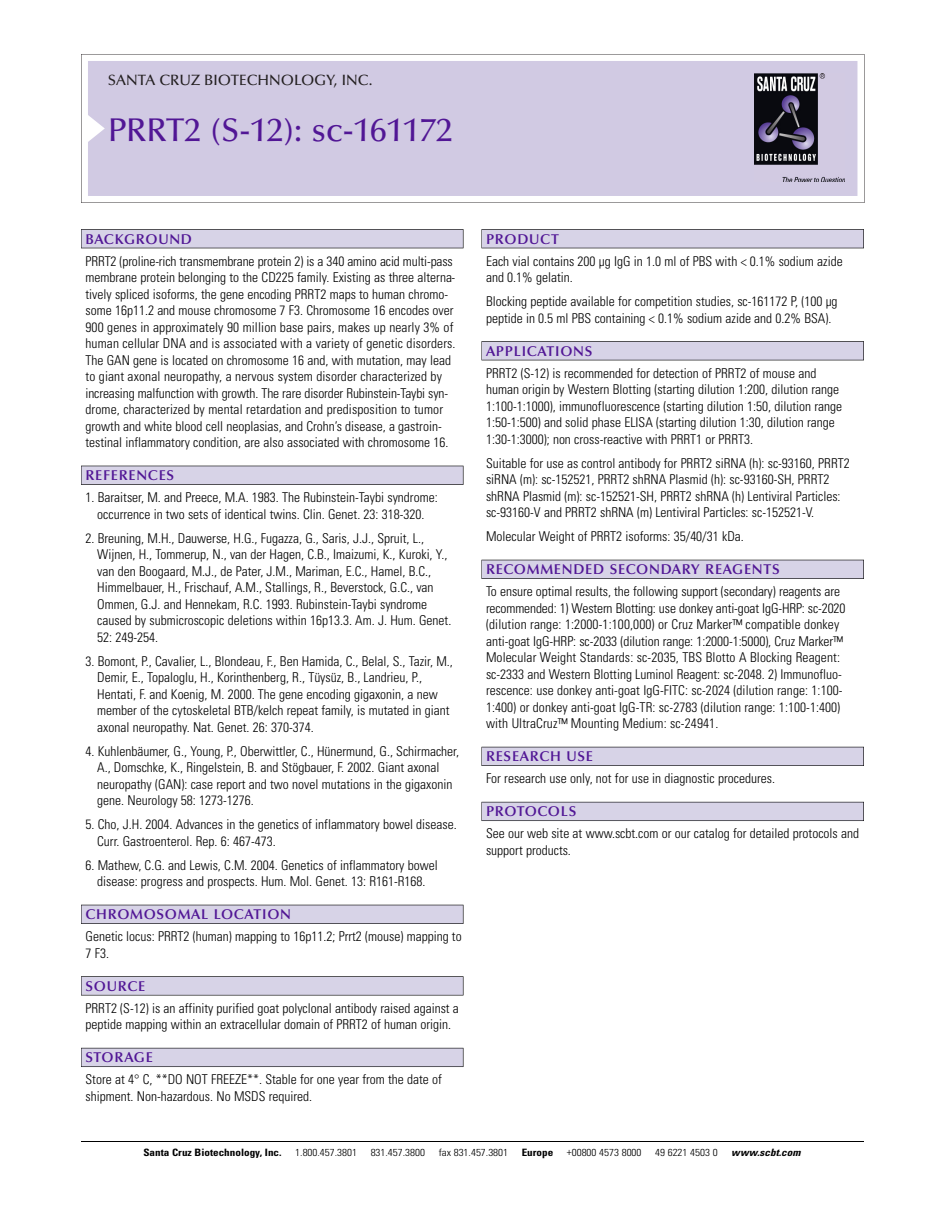
<style>
.page{position:relative;width:945px;height:1215px;background:#fff}
.page>*{position:absolute;margin:0;border:0;box-sizing:border-box;transform-origin:0 0}
.t1{font:500 33px "Optima";color:#511695}
.t2{font:500 15px "Optima";color:#231f20}
.t3{font:600 14.25px "Optima";letter-spacing:.05em;color:#511695}
.t4{font:300 condensed 13.5px/16.5px "Univers";color:#000}
.t5{font:300 condensed 10.2px "Univers";color:#000;scale:1.1 1}
.t6{font:700 condensed 10.2px "Univers";color:#000;scale:1.1 1}
.t7{font:italic 700 condensed 10.2px "Univers";letter-spacing:.005em;color:#000;scale:1.1 1}
</style>
<div class="page">
<svg style="left:81px;top:54px;width:783px;height:149px"></svg>
<div style="left:88px;top:61px;width:769px;height:135px;background:#d1cae3"></div>
<img style="left:755px;top:74px;width:90px;height:108px">
<div style="left:81px;top:229px;width:382px;height:19px;background:#525156"></div>
<div style="left:81px;top:230px;width:382px;height:18px;background:#d7d3e7"></div>
<div style="left:81px;top:466px;width:382px;height:19px;background:#515055"></div>
<div style="left:81px;top:466px;width:382px;height:18px;background:#d7d3e7"></div>
<div style="left:81px;top:905px;width:382px;height:19px;background:#525158"></div>
<div style="left:81px;top:905px;width:382px;height:18px;background:#d7d3e7"></div>
<div style="left:81px;top:976px;width:382px;height:19px;background:#575759"></div>
<div style="left:81px;top:977px;width:382px;height:18px;background:#d7d3e7"></div>
<div style="left:81px;top:1048px;width:382px;height:19px;background:#5b5a62"></div>
<div style="left:81px;top:1048px;width:382px;height:18px;background:#d7d3e7"></div>
<div style="left:482px;top:229px;width:382px;height:19px;background:#525156"></div>
<div style="left:482px;top:230px;width:381px;height:18px;background:#d7d3e7"></div>
<div style="left:482px;top:341px;width:382px;height:19px;background:#525155"></div>
<div style="left:482px;top:342px;width:381px;height:18px;background:#d7d3e7"></div>
<div style="left:482px;top:560px;width:382px;height:19px;background:#525158"></div>
<div style="left:482px;top:560px;width:381px;height:18px;background:#d7d3e7"></div>
<div style="left:482px;top:747px;width:382px;height:19px;background:#54535a"></div>
<div style="left:482px;top:747px;width:381px;height:18px;background:#d7d3e7"></div>
<div style="left:482px;top:802px;width:382px;height:19px;background:#5b5a62"></div>
<div style="left:482px;top:802px;width:381px;height:18px;background:#d7d3e7"></div>
<hr style="left:81px;top:1141px;width:783px;height:1px;background:#000">
<p class="t2" style="left:108px;top:74px;width:266px">SANTA CRUZ BIOTECHNOLOGY, INC.</p>
<h1 class="t1" style="left:108px;top:117px;width:346px">PRRT2 (S-12): sc-161172</h1>
<p class="t3" style="left:86px;top:233px;width:108px">BACKGROUND</p>
<p class="t4" style="left:86px;top:254px;width:372px">PRRT2 (proline-rich transmembrane protein 2) is a 340 amino acid multi-pass membrane protein belonging to the CD225 family. Existing as three alterna&shy;tively spliced isoforms, the gene encoding PRRT2 maps to human chromo&shy;some 16p11.2 and mouse chromosome 7 F3. Chromosome 16 encodes over 900 genes in approximately 90 million base pairs, makes up nearly 3% of human cellular DNA and is associated with a variety of genetic disorders.<br>The GAN gene is located on chromosome 16 and, with mutation, may lead to giant axonal neuropathy, a nervous system disorder characterized by increasing malfunction with growth. The rare disorder Rubinstein-Taybi syn&shy;drome, characterized by mental retardation and predisposition to tumor growth and white blood cell neoplasias, and Crohn’s disease, a gastroin&shy;testinal inflammatory condition, are also associated with chromosome 16.</p>
<p class="t3" style="left:86px;top:470px;width:90px">REFERENCES</p>
<p class="t4" style="left:86px;top:490px;width:354px;text-align:center">1. Baraitser, M. and Preece, M.A. 1983. The Rubinstein-Taybi syndrome: occurrence in two sets of identical twins. Clin. Genet. 23: 318-320.</p>
<p class="t4" style="left:97px;top:531px;width:356px;text-indent:-12px">2. Breuning, M.H., Dauwerse, H.G., Fugazza, G., Saris, J.J., Spruit, L., Wijnen, H., Tommerup, N., van der Hagen, C.B., Imaizumi, K., Kuroki, Y., van den Boogaard, M.J., de Pater, J.M., Mariman, E.C., Hamel, B.C., Himmelbauer, H., Frischauf, A.M., Stallings, R., Beverstock, G.C., van Ommen, G.J. and Hennekam, R.C. 1993. Rubinstein-Taybi syndrome caused by submicroscopic deletions within 16p13.3. Am. J. Hum. Genet.<br>52: 249-254.</p>
<p class="t4" style="left:97px;top:654px;width:357px;text-indent:-12px">3. Bomont, P., Cavalier, L., Blondeau, F., Ben Hamida, C., Belal, S., Tazir, M., Demir, E., Topaloglu, H., Korinthenberg, R., Tüysüz, B., Landrieu, P., Hentati, F. and Koenig, M. 2000. The gene encoding gigaxonin, a new member of the cytoskeletal BTB/kelch repeat family, is mutated in giant axonal neuropathy. Nat. Genet. 26: 370-374.</p>
<p class="t4" style="left:97px;top:744px;width:363px;text-indent:-12px">4. Kuhlenbäumer, G., Young, P., Oberwittler, C., Hünermund, G., Schirmacher, A., Domschke, K., Ringelstein, B. and Stögbauer, F. 2002. Giant axonal neuropathy (GAN): case report and two novel mutations in the gigaxonin gene. Neurology 58: 1273-1276.</p>
<p class="t4" style="left:97px;top:817px;width:361px;text-indent:-12px">5. Cho, J.H. 2004. Advances in the genetics of inflammatory bowel disease.<br>Curr. Gastroenterol. Rep. 6: 467-473.</p>
<p class="t4" style="left:86px;top:858px;width:354px;text-align:center">6. Mathew, C.G. and Lewis, C.M. 2004. Genetics of inflammatory bowel disease: progress and prospects. Hum. Mol. Genet. 13: R161-R168.</p>
<p class="t3" style="left:86px;top:909px;width:207px">CHROMOSOMAL LOCATION</p>
<p class="t4" style="left:86px;top:929px;width:378px">Genetic locus: PRRT2 (human) mapping to 16p11.2; Prrt2 (mouse) mapping to<br>7 F3.</p>
<p class="t3" style="left:86px;top:980px;width:61px">SOURCE</p>
<p class="t4" style="left:86px;top:1001px;width:375px">PRRT2 (S-12) is an affinity purified goat polyclonal antibody raised against a peptide mapping within an extracellular domain of PRRT2 of human origin.</p>
<p class="t3" style="left:86px;top:1052px;width:69px">STORAGE</p>
<p class="t4" style="left:86px;top:1072px;width:358px">Store at 4° C, **DO NOT FREEZE**. Stable for one year from the date of shipment. Non-hazardous. No MSDS required.</p>
<p class="t3" style="left:486px;top:233px;width:74px">PRODUCT</p>
<p class="t4" style="left:486px;top:254px;width:358px">Each vial contains 200 µg IgG in 1.0 ml of PBS with &lt; 0.1% sodium azide and 0.1% gelatin.</p>
<p class="t4" style="left:486px;top:294px;width:353px">Blocking peptide available for competition studies, sc-161172 P, (100 µg peptide in 0.5 ml PBS containing &lt; 0.1% sodium azide and 0.2% BSA).</p>
<p class="t3" style="left:486px;top:345px;width:108px">APPLICATIONS</p>
<p class="t4" style="left:486px;top:366px;width:358px">PRRT2 (S-12) is recommended for detection of PRRT2 of mouse and human origin by Western Blotting (starting dilution 1:200, dilution range 1:100-1:1000), immunofluorescence (starting dilution 1:50, dilution range 1:50-1:500) and solid phase ELISA (starting dilution 1:30, dilution range 1:30-1:3000); non cross-reactive with PRRT1 or PRRT3.</p>
<p class="t4" style="left:486px;top:456px;width:365px">Suitable for use as control antibody for PRRT2 siRNA (h): sc-93160, PRRT2 siRNA (m): sc-152521, PRRT2 shRNA Plasmid (h): sc-93160-SH, PRRT2 shRNA Plasmid (m): sc-152521-SH, PRRT2 shRNA (h) Lentiviral Particles: sc-93160-V and PRRT2 shRNA (m) Lentiviral Particles: sc-152521-V.</p>
<p class="t4" style="left:486px;top:529px;width:259px">Molecular Weight of PRRT2 isoforms: 35/40/31 kDa.</p>
<p class="t3" style="left:486px;top:564px;width:295px">RECOMMENDED SECONDARY REAGENTS</p>
<p class="t4" style="left:486px;top:584px;width:361px">To ensure optimal results, the following support (secondary) reagents are recommended: 1) Western Blotting: use donkey anti-goat IgG-HRP: sc-2020 (dilution range: 1:2000-1:100,000) or Cruz Marker™ compatible donkey anti-goat IgG-HRP: sc-2033 (dilution range: 1:2000-1:5000), Cruz Marker™ Molecular Weight Standards: sc-2035, TBS Blotto A Blocking Reagent: sc-2333 and Western Blotting Luminol Reagent: sc-2048. 2) Immunofluo&shy;rescence: use donkey anti-goat IgG-FITC: sc-2024 (dilution range: 1:100- 1:400) or donkey anti-goat IgG-TR: sc-2783 (dilution range: 1:100-1:400) with UltraCruz™ Mounting Medium: sc-24941.</p>
<p class="t3" style="left:486px;top:751px;width:109px">RESEARCH USE</p>
<p class="t4" style="left:486px;top:771px;width:290px">For research use only, not for use in diagnostic procedures.</p>
<p class="t3" style="left:486px;top:806px;width:92px">PROTOCOLS</p>
<p class="t4" style="left:486px;top:826px;width:375px">See our web site at www.scbt.com or our catalog for detailed protocols and support products.</p>
<p class="t6" style="left:143px;top:1148px;width:127px">Santa Cruz Biotechnology, Inc.</p>
<p class="t5" style="left:295px;top:1148px;width:58px">1.800.457.3801</p>
<p class="t5" style="left:371px;top:1148px;width:51px">831.457.3800</p>
<p class="t5" style="left:439px;top:1148px;width:65px">fax 831.457.3801</p>
<p class="t6" style="left:522px;top:1148px;width:30px">Europe</p>
<p class="t5" style="left:567px;top:1148px;width:69px">+00800 4573 8000</p>
<p class="t5" style="left:655px;top:1148px;width:58px">49 6221 4503 0</p>
<p class="t7" style="left:731px;top:1148px;width:64px">www.scbt.com</p>
</div>
